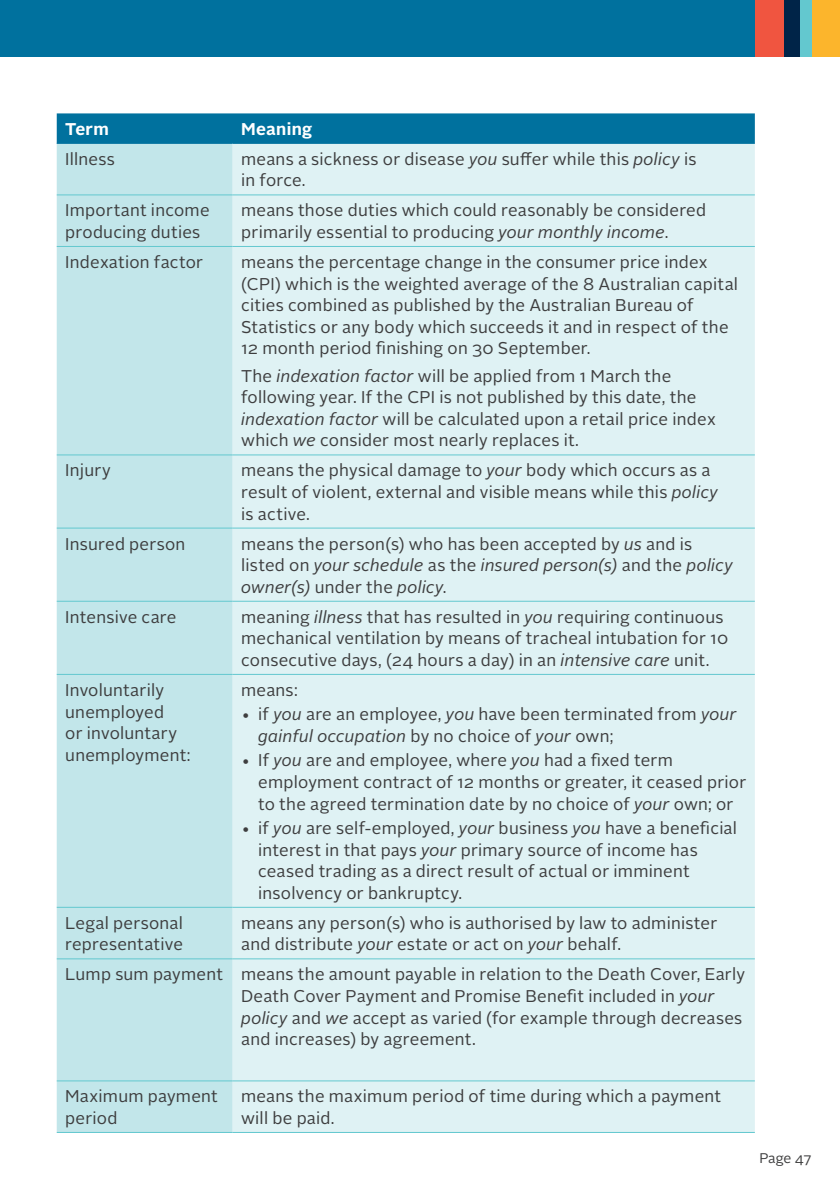
<style>
.page{position:relative;width:840px;height:1191px;background:#fff}
.page>*{position:absolute;margin:0;border:0;box-sizing:border-box;transform-origin:0 0}
.t1{font:17px/21.6px "Alright Sans";letter-spacing:.015em;color:#3e3e3f}
.t2{font:700 17px "Alright Sans";letter-spacing:.02em;color:#fff}
.t3{font:14px "Alright Sans";letter-spacing:-.02em;color:#3e3e3f}
.s1{font-style:italic}
</style>
<div class="page">
<div style="left:0;top:0;width:839px;height:57px;background:#00719e"></div>
<div style="left:811px;top:0;width:28px;height:57px;background:#fcb52c"></div>
<div style="left:782px;top:0;width:17px;height:57px;background:#002448"></div>
<div style="left:754px;top:0;width:28px;height:57px;background:#f05540"></div>
<div style="left:799px;top:0;width:12px;height:57px;background:#63c8cf"></div>
<div style="left:57px;top:113px;width:697px;height:30px;background:#00719e"></div>
<div style="left:57px;top:144px;width:175px;height:988px;background:#c2e6ea"></div>
<div style="left:232px;top:144px;width:522px;height:988px;background:#dff2f4"></div>
<hr style="left:57px;top:194px;width:175px;height:1px;background:#63c8cf">
<hr style="left:232px;top:194px;width:522px;height:1px;background:#63c8cf">
<hr style="left:57px;top:246px;width:175px;height:1px;background:#63c8cf">
<hr style="left:232px;top:246px;width:522px;height:1px;background:#63c8cf">
<hr style="left:57px;top:454px;width:175px;height:1px;background:#63c8cf">
<hr style="left:232px;top:454px;width:522px;height:1px;background:#63c8cf">
<hr style="left:57px;top:527px;width:175px;height:1px;background:#63c8cf">
<hr style="left:232px;top:527px;width:522px;height:1px;background:#63c8cf">
<hr style="left:57px;top:601px;width:175px;height:1px;background:#63c8cf">
<hr style="left:232px;top:601px;width:522px;height:1px;background:#63c8cf">
<hr style="left:57px;top:674px;width:175px;height:1px;background:#63c8cf">
<hr style="left:232px;top:674px;width:522px;height:1px;background:#63c8cf">
<hr style="left:57px;top:906px;width:175px;height:1px;background:#63c8cf">
<hr style="left:232px;top:906px;width:522px;height:1px;background:#63c8cf">
<hr style="left:57px;top:958px;width:175px;height:1px;background:#63c8cf">
<hr style="left:232px;top:958px;width:522px;height:1px;background:#63c8cf">
<hr style="left:57px;top:1080px;width:175px;height:1px;background:#63c8cf">
<hr style="left:232px;top:1080px;width:522px;height:1px;background:#63c8cf">
<hr style="left:57px;top:1132px;width:175px;height:1px;background:#63c8cf">
<hr style="left:232px;top:1132px;width:522px;height:1px;background:#63c8cf">
<hr style="left:57px;top:143px;width:175px;height:1px;background:#00719e">
<hr style="left:232px;top:143px;width:522px;height:1px;background:#00719e">
<p class="t2" style="left:65px;top:117px;width:45px">Term</p>
<p class="t2" style="left:241px;top:117px;width:73px">Meaning</p>
<p class="t1" style="left:65px;top:148px;width:51px">Illness</p>
<p class="t1" style="left:241px;top:148px;width:456px">means a sickness or disease <span class="s1">you</span> suffer while this <span class="s1">policy</span> is in force.</p>
<p class="t1" style="left:65px;top:200px;width:146px">Important income producing duties</p>
<p class="t1" style="left:241px;top:200px;width:466px">means those duties which could reasonably be considered primarily essential to producing <span class="s1">your monthly income</span>.</p>
<p class="t1" style="left:65px;top:251px;width:139px">Indexation factor</p>
<p class="t1" style="left:241px;top:251px;width:498px">means the percentage change in the consumer price index (CPI) which is the weighted average of the 8 Australian capital cities combined as published by the Australian Bureau of Statistics or any body which succeeds it and in respect of the 12 month period finishing on 30 September.</p>
<p class="t1" style="left:241px;top:365px;width:476px">The <span class="s1">indexation factor</span> will be applied from 1 March the following year. If the CPI is not published by this date, the <span class="s1">indexation factor</span> will be calculated upon a retail price index which <span class="s1">we</span> consider most nearly replaces it.</p>
<p class="t1" style="left:65px;top:460px;width:47px">Injury</p>
<p class="t1" style="left:241px;top:460px;width:478px">means the physical damage to <span class="s1">your</span> body which occurs as a result of violent, external and visible means while this <span class="s1">policy </span>is active.</p>
<p class="t1" style="left:65px;top:533px;width:121px">Insured person</p>
<p class="t1" style="left:241px;top:533px;width:493px">means the person(s) who has been accepted by <span class="s1">us</span> and is listed on <span class="s1">your schedule</span> as the <span class="s1">insured person(s)</span> and the <span class="s1">policy owner(s)</span> under the <span class="s1">policy</span>.</p>
<p class="t1" style="left:65px;top:606px;width:113px">Intensive care</p>
<p class="t1" style="left:241px;top:606px;width:488px">meaning <span class="s1">illness</span> that has resulted in <span class="s1">you</span> requiring continuous mechanical ventilation by means of tracheal intubation for 10 consecutive days, (24 hours a day) in an <span class="s1">intensive care</span> unit.</p>
<p class="t1" style="left:65px;top:679px;width:127px">Involuntarily unemployed<br>or involuntary unemployment:</p>
<p class="t1" style="left:241px;top:679px;width:58px">means:</p>
<p class="t1" style="left:258px;top:704px;width:479px;text-indent:-17px">• if <span class="s1">you</span> are an employee, <span class="s1">you</span> have been terminated from <span class="s1">your gainful occupation</span> by no choice of <span class="s1">your</span> own;</p>
<p class="t1" style="left:258px;top:750px;width:489px;text-indent:-17px">• If <span class="s1">you</span> are and employee, where <span class="s1">you</span> had a fixed term employment contract of 12 months or greater, it ceased prior to the agreed termination date by no choice of <span class="s1">your</span> own; or</p>
<p class="t1" style="left:258px;top:817px;width:480px;text-indent:-17px">• if <span class="s1">you</span> are self-employed, <span class="s1">your</span> business <span class="s1">you</span> have a beneficial interest in that pays <span class="s1">your</span> primary source of income has ceased trading as a direct result of actual or imminent insolvency or bankruptcy.</p>
<p class="t1" style="left:65px;top:912px;width:119px">Legal personal representative</p>
<p class="t1" style="left:241px;top:912px;width:477px">means any person(s) who is authorised by law to administer and distribute <span class="s1">your</span> estate or act on <span class="s1">your</span> behalf.</p>
<p class="t1" style="left:241px;top:964px;width:505px;text-indent:-176px">Lump sum payment means the amount payable in relation to the Death Cover, Early Death Cover Payment and Promise Benefit included in <span class="s1">your policy</span> and <span class="s1">we</span> accept as varied (for example through decreases and increases) by agreement.</p>
<p class="t1" style="left:65px;top:1086px;width:154px">Maximum payment period</p>
<p class="t1" style="left:241px;top:1086px;width:481px">means the maximum period of time during which a payment will be paid.</p>
<p class="t3" style="left:759px;top:1148px;width:54px">Page 47</p>
</div>
